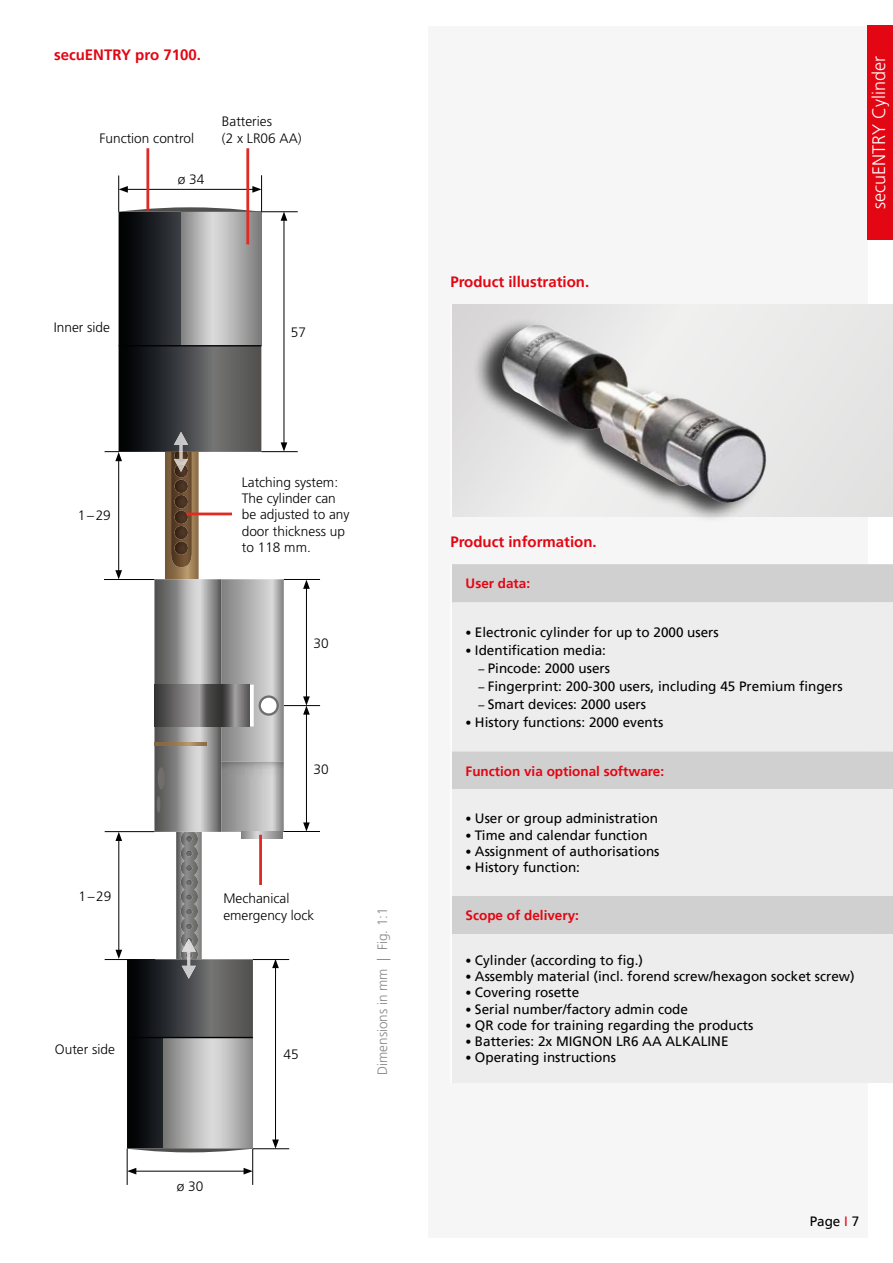
<style>
.page{position:relative;width:893px;height:1263px;background:#fff}
.page>*{position:absolute;margin:0;border:0;box-sizing:border-box;transform-origin:0 0}
.t1{font:300 18px "Frutiger LT Pro";color:#fff}
.t2{font:700 15px "Frutiger LT Pro";color:#e30613}
.t3{font:300 13.65px/16.4px "Frutiger LT Pro";color:#010203}
.t4{font:13.5px "Frutiger LT Pro";color:#000}
.t5{font:700 13.5px "Frutiger LT Pro";color:#e30613}
.t6{font:300 13.5px "Frutiger LT Pro";color:#878787}
.s1{font-size:12px}
.s2{font-weight:300;font-size:12px}
.s3{color:#e30613}
</style>
<div class="page">
<div style="left:0;top:26px;width:867px;height:1211px;background:#f6f6f6"></div>
<div style="left:0;top:0;width:427px;height:1263px;background:#fff"></div>
<div style="left:452px;top:564px;width:441px;height:38px;background:#d0d0d0"></div>
<svg style="left:452px;top:602px;width:441px;height:481px;fill:#ededed"></svg>
<div style="left:451px;top:789px;width:442px;height:107px;background:#eee"></div>
<hr style="left:450px;top:564px;width:2px;height:38px;background:#fff">
<hr style="left:450px;top:602px;width:2px;height:149px;background:#fff">
<hr style="left:450px;top:751px;width:2px;height:38px;background:#fff">
<hr style="left:450px;top:789px;width:2px;height:107px;background:#fff">
<hr style="left:450px;top:896px;width:2px;height:38px;background:#fff">
<hr style="left:450px;top:934px;width:2px;height:149px;background:#fff">
<div style="left:452px;top:304px;width:441px;height:213px;background:linear-gradient(to right,#dfdede,#ededec)"></div>
<hr style="left:450px;top:304px;width:2px;height:213px;background:#fff">
<div style="left:473px;top:317px;width:292px;height:206px;background:#000;opacity:.75"></div>
<img style="left:502px;top:325px;width:264px;height:181px">
<div style="left:867px;top:26px;width:26px;height:214px;background:#e30613"></div>
<hr style="left:127px;top:1148px;width:1px;height:37px;background:#010203">
<hr style="left:261px;top:175px;width:1px;height:37px;background:#010203">
<hr style="left:252px;top:1148px;width:1px;height:37px;background:#010203">
<hr style="left:118px;top:175px;width:1px;height:37px;background:#010203">
<hr style="left:134px;top:1171px;width:112px;height:1px;background:#010203">
<svg style="left:127px;top:1168px;width:9px;height:6px"></svg>
<svg style="left:244px;top:1168px;width:9px;height:6px"></svg>
<hr style="left:125px;top:189px;width:130px;height:1px;background:#010203">
<svg style="left:252px;top:186px;width:10px;height:7px"></svg>
<svg style="left:119px;top:186px;width:9px;height:7px"></svg>
<hr style="left:253px;top:1148px;width:36px;height:1px;background:#010203">
<hr style="left:284px;top:831px;width:36px;height:1px;background:#010203">
<hr style="left:284px;top:705px;width:36px;height:1px;background:#010203">
<hr style="left:261px;top:451px;width:37px;height:1px;background:#010203">
<hr style="left:253px;top:959px;width:36px;height:1px;background:#010203">
<hr style="left:284px;top:579px;width:36px;height:1px;background:#010203">
<hr style="left:104px;top:579px;width:50px;height:1px;background:#010203">
<hr style="left:261px;top:211px;width:37px;height:1px;background:#010203">
<hr style="left:306px;top:712px;width:1px;height:113px;background:#010203">
<svg style="left:303px;top:822px;width:7px;height:9px"></svg>
<hr style="left:306px;top:586px;width:1px;height:113px;background:#010203">
<svg style="left:303px;top:696px;width:7px;height:19px"></svg>
<svg style="left:303px;top:580px;width:7px;height:9px"></svg>
<hr style="left:246px;top:148px;width:3px;height:96px;background:#e02a24">
<hr style="left:146px;top:148px;width:3px;height:63px;background:#e02a24">
<svg style="left:105px;top:207px;width:182px;height:945px"></svg>
<div style="left:158px;top:767px;width:7px;height:22px;background:#706d6c;border-radius:50%"></div>
<hr style="left:157px;top:796px;width:3px;height:17px;background:#706d6c;border-radius:50%">
<hr style="left:259px;top:835px;width:3px;height:50px;background:#e02a24">
<svg style="left:154px;top:742px;width:53px;height:3px"></svg>
<p class="t2" style="left:54px;top:46px;width:148px">secuENTRY pro 7100.</p>
<p class="t3" style="left:222px;top:114px;width:52px">Batteries</p>
<p class="t3" style="left:99px;top:130px;width:96px">Function control</p>
<p class="t3" style="left:222px;top:130px;width:81px">(2 x LR06 AA)</p>
<p class="t3" style="left:54px;top:319px;width:58px">Inner side</p>
<p class="t3" style="left:178px;top:171px;width:28px">ø 34</p>
<p class="t3" style="left:291px;top:324px;width:17px">57</p>
<p class="t3" style="left:78px;top:507px;width:35px">1 – 29</p>
<p class="t3" style="left:78px;top:888px;width:35px">1 – 29</p>
<p class="t3" style="left:55px;top:1041px;width:61px">Outer side</p>
<p class="t3" style="left:242px;top:474px;width:109px">Latching system:<br>The cylinder can be adjusted to any door thickness up to 118 mm.</p>
<p class="t3" style="left:314px;top:635px;width:17px">30</p>
<p class="t3" style="left:314px;top:761px;width:17px">30</p>
<p class="t3" style="left:223px;top:890px;width:92px">Mechanical emergency lock</p>
<p class="t3" style="left:177px;top:1178px;width:28px">ø 30</p>
<p class="t3" style="left:284px;top:1046px;width:17px">45</p>
<p class="t6" style="left:375px;top:1075px;width:169px;rotate:-90deg">Dimensions in mm | Fig. 1:1</p>
<p class="t2" style="left:450px;top:272px;width:140px">Product illustration.</p>
<h1 class="t1" style="left:868px;top:209px;width:154px;rotate:-90deg">secuENTRY Cylinder</h1>
<p class="t2" style="left:450px;top:532px;width:148px">Product information.</p>
<p class="t5" style="left:466px;top:576px;width:66px">User data:</p>
<p class="t4" style="left:466px;top:624px;width:255px"><span class="s1">•</span> Electronic cylinder for up to 2000 users</p>
<p class="t4" style="left:466px;top:642px;width:142px"><span class="s1">•</span> Identification media:</p>
<p class="t4" style="left:478px;top:660px;width:133px"><span class="s1">–</span> Pincode: 2000 users</p>
<p class="t4" style="left:478px;top:678px;width:366px"><span class="s1">–</span> Fingerprint: 200-300 users, including 45 Premium fingers</p>
<p class="t4" style="left:478px;top:696px;width:169px"><span class="s1">–</span> Smart devices: 2000 users</p>
<p class="t4" style="left:466px;top:714px;width:199px"><span class="s1">•</span> History functions: 2000 events</p>
<p class="t5" style="left:466px;top:763px;width:200px">Function via optional software:</p>
<p class="t4" style="left:466px;top:811px;width:194px"><span class="s1">•</span> User or group administration</p>
<p class="t4" style="left:466px;top:827px;width:184px"><span class="s1">•</span> Time and calendar function</p>
<p class="t4" style="left:466px;top:843px;width:195px"><span class="s1">•</span> Assignment of authorisations</p>
<p class="t4" style="left:466px;top:859px;width:116px"><span class="s1">•</span> History function:</p>
<p class="t5" style="left:466px;top:907px;width:115px">Scope of delivery:</p>
<p class="t4" style="left:466px;top:952px;width:179px"><span class="s1">•</span> Cylinder (according to fig.)</p>
<p class="t4" style="left:466px;top:968px;width:390px"><span class="s1">•</span> Assembly material (incl. forend screw/hexagon socket screw)</p>
<p class="t4" style="left:466px;top:985px;width:115px"><span class="s1">•</span> Covering rosette</p>
<p class="t4" style="left:466px;top:1001px;width:224px"><span class="s1">•</span> Serial number/factory admin code</p>
<p class="t4" style="left:466px;top:1017px;width:289px"><span class="s1">•</span> QR code for training regarding the products</p>
<p class="t4" style="left:466px;top:1033px;width:264px"><span class="s2">•</span> Batteries: 2x MIGNON LR6 AA ALKALINE</p>
<p class="t4" style="left:466px;top:1049px;width:152px"><span class="s1">•</span> Operating instructions</p>
<p class="t4" style="left:810px;top:1214px;width:51px">Page <span class="s3">I</span> 7</p>
</div>
